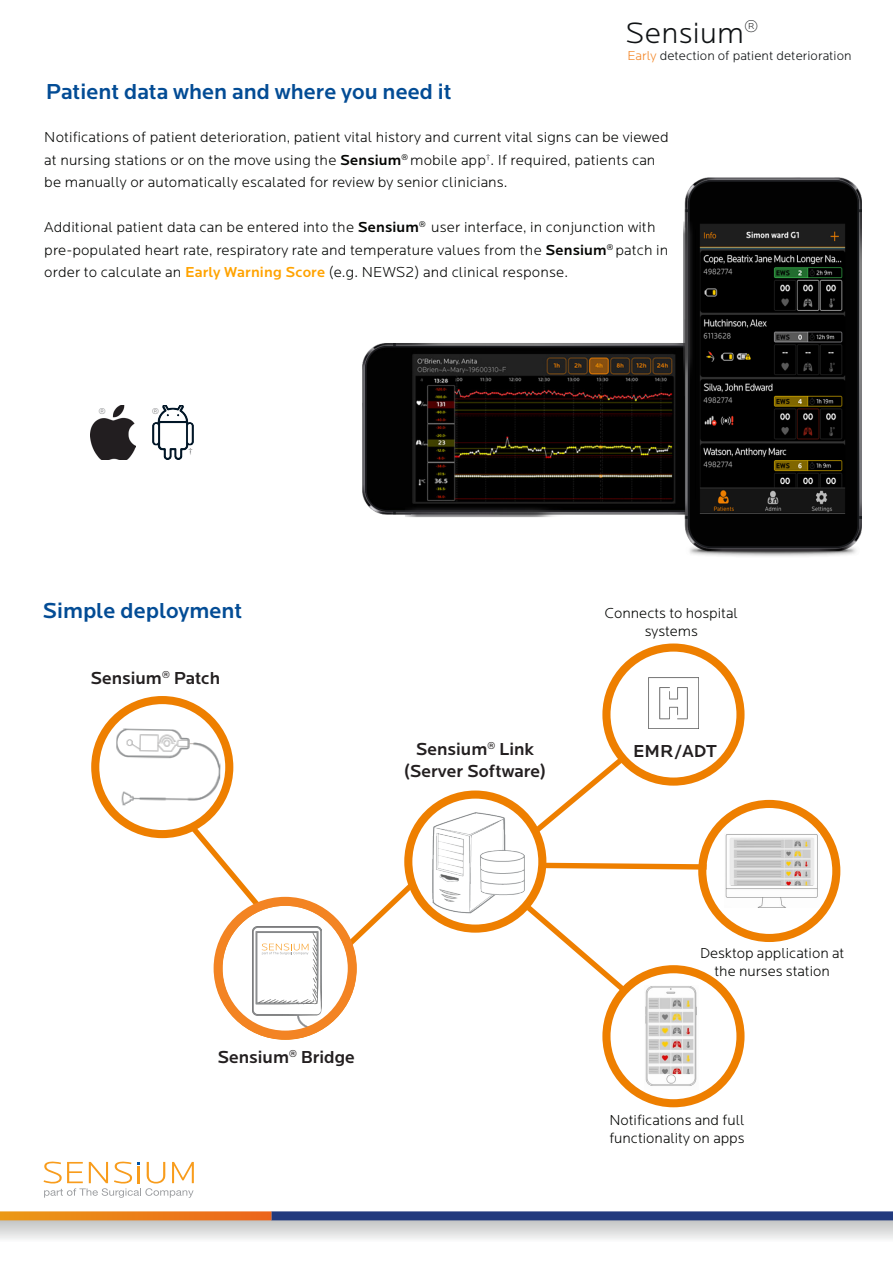
<style>
.page{position:relative;width:893px;height:1263px;background:#fff}
.page>*{position:absolute;margin:0;border:0;box-sizing:border-box;transform-origin:0 0}
.t1{font:300 30.45px "Locator";letter-spacing:.01em;color:#101315}
.t2{font:500 22.5px "Locator";color:#034c95}
.t3{font:500 18px "Locator";color:#231f20}
.t4{font:300 15px/22.5px "Locator";letter-spacing:.01em;color:#040503}
.t5{font:300 13.35px "Locator";letter-spacing:.005em;color:#101315}
.Paragraph_Style_2{font:300 8.7px "Locator";color:#383b3f}
.s1{color:#f38423}
.s2{font-weight:500}
.s3{font-weight:500;color:#ffa300}
</style>
<div class="page">
<div style="left:0;top:1220px;width:893px;height:22px;background:linear-gradient(to bottom,#c1c3c2,#f7f8f8)"></div>
<div style="left:271px;top:1211px;width:622px;height:9px;background:#223a7e"></div>
<svg style="left:0;top:1211px;width:271px;height:9px"></svg>
<svg style="left:44px;top:1161px;width:150px;height:37px"></svg>
<svg style="left:0;top:1220px;width:1px;height:22px"></svg>
<img style="left:362px;top:338px;width:322px;height:180px">
<img style="left:684px;top:177px;width:178px;height:380px">
<img style="left:90px;top:405px;width:46px;height:55px">
<img style="left:152px;top:405px;width:41px;height:55px">
<svg style="left:545px;top:860px;width:163px;height:12px"></svg>
<div style="left:91px;top:696px;width:142px;height:142px;border:8px solid #ee7f00;border-radius:50%"></div>
<div style="left:404px;top:790px;width:142px;height:143px;border:8px solid #ee7f00;border-radius:50%"></div>
<svg style="left:183px;top:817px;width:84px;height:98px"></svg>
<div style="left:698px;top:800px;width:142px;height:142px;border:8px solid #ee7f00;border-radius:50%"></div>
<svg style="left:343px;top:878px;width:75px;height:73px"></svg>
<svg style="left:526px;top:750px;width:105px;height:90px"></svg>
<div style="left:602px;top:643px;width:142px;height:143px;border:8px solid #ee7f00;border-radius:50%"></div>
<div style="left:602px;top:965px;width:142px;height:142px;border:8px solid #ee7f00;border-radius:50%"></div>
<img style="left:116px;top:728px;width:105px;height:79px">
<img style="left:725px;top:834px;width:93px;height:74px">
<img style="left:645px;top:986px;width:52px;height:100px">
<img style="left:252px;top:926px;width:69px;height:103px">
<div style="left:214px;top:897px;width:143px;height:142px;border:9px solid #f38423;border-radius:50%"></div>
<img style="left:433px;top:813px;width:91px;height:100px">
<svg style="left:262px;top:943px;width:46px;height:12px"></svg>
<svg style="left:518px;top:897px;width:113px;height:100px"></svg>
<img style="left:648px;top:678px;width:51px;height:50px">
<h1 class="t1" style="left:625px;top:17px;width:134px">Sensium<sup>®</sup></h1>
<p class="t5" style="left:627px;top:49px;width:226px"><span class="s1">Early</span> detection of patient deterioration</p>
<p class="t2" style="left:46px;top:79px;width:407px">Patient data when and where you need it</p>
<p class="t4" style="left:44px;top:126px;width:626px">Notifications of patient deterioration, patient vital history and current vital signs can be viewed at nursing stations or on the move using the <span class="s2">Sensium</span><sup>®</sup> mobile app<sup>†</sup>. If required, patients can be manually or automatically escalated for review by senior clinicians.</p>
<p class="t4" style="left:44px;top:216px;width:625px">Additional patient data can be entered into the <span class="s2">Sensium</span><sup>®</sup> user interface, in conjunction with pre-populated heart rate, respiratory rate and temperature values from the <span class="s2">Sensium</span><sup>®</sup> patch in order to calculate an <span class="s3">Early Warning Score</span> (e.g. NEWS2) and clinical response.</p>
<p class="Paragraph_Style_2" style="left:99px;top:407px;width:8px">®</p>
<p class="Paragraph_Style_2" style="left:152px;top:407px;width:8px">®</p>
<p class="Paragraph_Style_2" style="left:188px;top:446px;width:6px">†</p>
<p class="t2" style="left:43px;top:598px;width:202px">Simple deployment</p>
<p class="t3" style="left:90px;top:668px;width:131px">Sensium<sup>®</sup> Patch</p>
<p class="t3" style="left:416px;top:739px;width:120px">Sensium<sup>®</sup> Link</p>
<p class="t3" style="left:404px;top:761px;width:144px">(Server Software)</p>
<p class="t4" style="left:605px;top:604px;width:135px;line-height:18px;text-align:center">Connects to hospital systems</p>
<p class="t3" style="left:633px;top:741px;width:85px">EMR/ADT</p>
<p class="t3" style="left:217px;top:1046px;width:139px">Sensium<sup>®</sup> Bridge</p>
<p class="t4" style="left:700px;top:945px;width:146px;line-height:18px;text-align:center">Desktop application at the nurses station</p>
<p class="t4" style="left:609px;top:1111px;width:137px;line-height:18px">Notifications and full functionality on apps</p>
</div>
